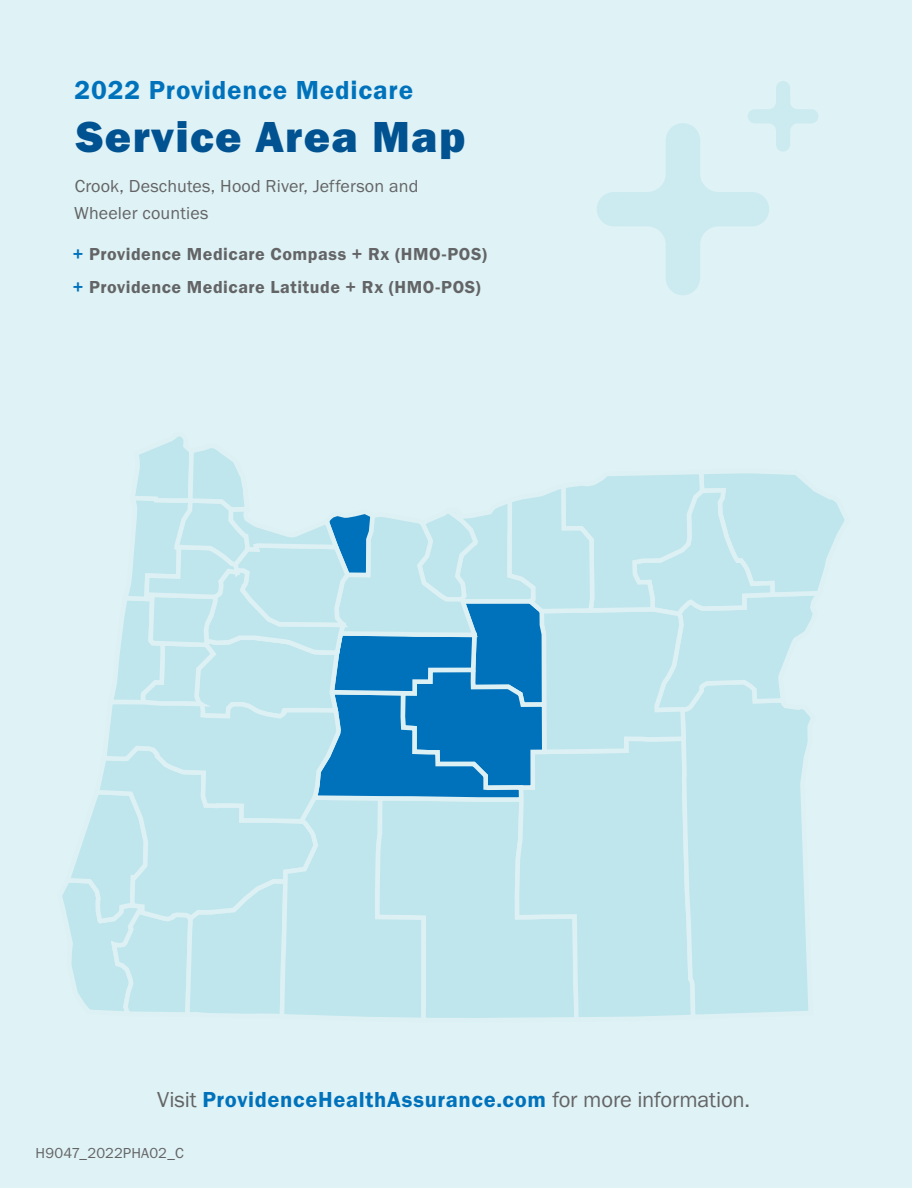
<style>
.page{position:relative;width:912px;height:1188px;background:#fff}
.page>*{position:absolute;margin:0;border:0;box-sizing:border-box;transform-origin:0 0}
.t1{font:45px "Franklin Gothic URW Hea";letter-spacing:.03em;color:#005291}
.t2{font:27px "Franklin Gothic URW Dem";letter-spacing:.03em;color:#0072bc}
.t3{font:22.5px "Franklin Gothic URW Dem";letter-spacing:.025em;color:#0072bc}
.t4{font:18px "Franklin Gothic URW Dem";letter-spacing:.03em;color:#636466}
.t5{font:18px/27px "Franklin Gothic URW Boo";letter-spacing:.01em;color:#636466}
.t6{font:15px "Franklin Gothic URW Boo";letter-spacing:.005em;color:#636466}
.s1{color:#0072bc}
.s2{font-family:"Franklin Gothic URW Boo";color:#636466}
</style>
<div class="page">
<div style="left:0;top:0;width:911px;height:1188px;background:#dff2f5"></div>
<svg style="left:597px;top:81px;width:221px;height:214px"></svg>
<svg style="left:62px;top:436px;width:783px;height:582px"></svg>
<p class="t2" style="left:75px;top:73px;width:340px">2022 Providence Medicare</p>
<h2 class="t1" style="left:76px;top:107px;width:390px">Service Area Map</h2>
<p class="t5" style="left:74px;top:172px;width:345px">Crook, Deschutes, Hood River, Jefferson and<br>Wheeler counties</p>
<p class="t4" style="left:73px;top:242px;width:415px"><span class="s1">+</span> Providence Medicare Compass + Rx (HMO-POS)</p>
<p class="t4" style="left:73px;top:276px;width:409px"><span class="s1">+</span> Providence Medicare Latitude + Rx (HMO-POS)</p>
<p class="t3" style="left:157px;top:1086px;width:594px"><span class="s2">Visit</span> ProvidenceHealthAssurance.com <span class="s2">for more information.</span></p>
<p class="t6" style="left:35px;top:1143px;width:150px">H9047_2022PHA02_C</p>
</div>
